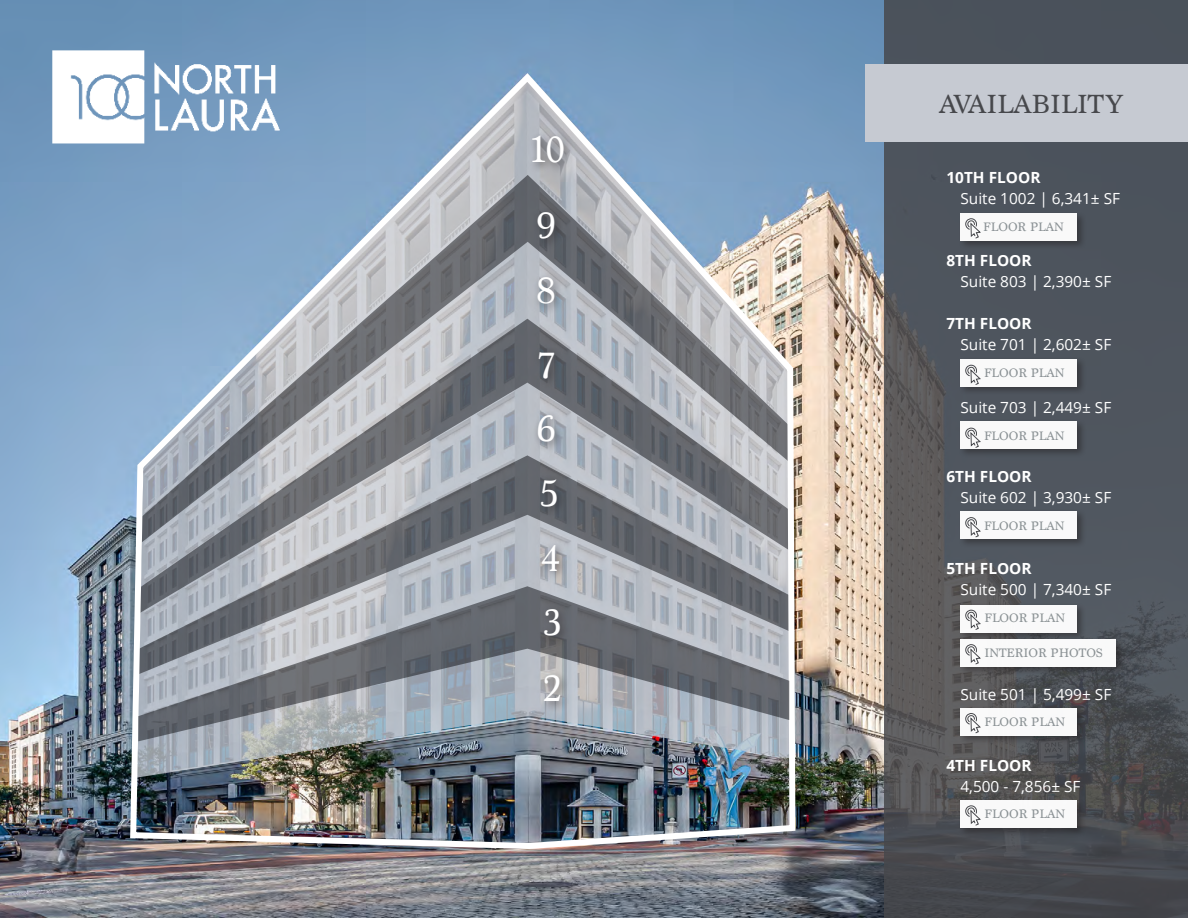
<style>
.page{position:relative;width:1188px;height:918px;background:#fff}
.page>*{position:absolute;margin:0;border:0;box-sizing:border-box;transform-origin:0 0}
.t1{font:38.55px "Marion";color:#fff}
.t2{font:27.6px "Marion";color:#47484c}
.t3{font:15.45px "Open Sans";color:#fff}
.t4{font:700 15.45px "Open Sans";color:#fff}
.t5{font:12.9px "Marion";color:#8d9497}
</style>
<div class="page">
<img style="left:0;top:0;width:884px;height:918px">
<svg style="left:884px;top:0;width:304px;height:918px;background:#4f5359"></svg>
<div style="left:958px;top:211px;width:129px;height:40px;background:#231f20;opacity:.53"></div>
<div style="left:960px;top:213px;width:117px;height:28px;background:#fff"></div>
<svg style="left:965px;top:218px;width:16px;height:21px"></svg>
<div style="left:958px;top:356px;width:129px;height:40px;background:#231f20;opacity:.53"></div>
<div style="left:960px;top:359px;width:117px;height:27px;background:#fff"></div>
<svg style="left:965px;top:365px;width:16px;height:20px"></svg>
<div style="left:958px;top:419px;width:129px;height:40px;background:#231f20;opacity:.53"></div>
<div style="left:960px;top:422px;width:117px;height:27px;background:#fff"></div>
<svg style="left:965px;top:428px;width:16px;height:20px"></svg>
<div style="left:958px;top:508px;width:129px;height:40px;background:#231f20;opacity:.53"></div>
<div style="left:960px;top:511px;width:117px;height:28px;background:#fff"></div>
<svg style="left:965px;top:517px;width:16px;height:21px"></svg>
<div style="left:958px;top:602px;width:129px;height:40px;background:#231f20;opacity:.53"></div>
<div style="left:960px;top:605px;width:117px;height:27px;background:#fff"></div>
<svg style="left:965px;top:610px;width:16px;height:20px"></svg>
<div style="left:958px;top:637px;width:168px;height:40px;background:#231f20;opacity:.53"></div>
<div style="left:960px;top:639px;width:156px;height:28px;background:#fff"></div>
<svg style="left:965px;top:644px;width:16px;height:21px"></svg>
<div style="left:958px;top:706px;width:129px;height:40px;background:#231f20;opacity:.53"></div>
<div style="left:960px;top:708px;width:117px;height:28px;background:#fff"></div>
<svg style="left:965px;top:713px;width:16px;height:21px"></svg>
<div style="left:958px;top:798px;width:129px;height:40px;background:#231f20;opacity:.53"></div>
<div style="left:960px;top:801px;width:117px;height:27px;background:#fff"></div>
<svg style="left:965px;top:805px;width:16px;height:21px"></svg>
<div style="left:866px;top:65px;width:322px;height:77px;background:#c6cad2"></div>
<img style="left:127px;top:69px;width:671px;height:783px">
<svg style="left:138px;top:586px;width:651px;height:155px;background:#91979f"></svg>
<div style="left:539px;top:670px;width:32px;height:42px;background:#231f20;opacity:.64"></div>
<div style="left:539px;top:604px;width:31px;height:43px;background:#231f20;opacity:.64"></div>
<div style="left:537px;top:540px;width:32px;height:41px;background:#231f20;opacity:.64"></div>
<div style="left:536px;top:475px;width:31px;height:42px;background:#231f20;opacity:.64"></div>
<div style="left:532px;top:410px;width:33px;height:42px;background:#231f20;opacity:.64"></div>
<div style="left:534px;top:347px;width:30px;height:42px;background:#231f20;opacity:.64"></div>
<div style="left:533px;top:272px;width:32px;height:43px;background:#231f20;opacity:.64"></div>
<div style="left:533px;top:207px;width:32px;height:43px;background:#231f20;opacity:.64"></div>
<div style="left:528px;top:131px;width:46px;height:43px;background:#231f20;opacity:.64"></div>
<img style="left:43px;top:35px;width:247px;height:123px">
<h1 class="t1" style="left:531px;top:127px;width:35px">10</h1>
<h1 class="t1" style="left:537px;top:203px;width:21px">9</h1>
<h1 class="t1" style="left:537px;top:268px;width:21px">8</h1>
<h1 class="t1" style="left:538px;top:342px;width:18px">7</h1>
<h1 class="t1" style="left:537px;top:406px;width:21px">6</h1>
<h1 class="t1" style="left:540px;top:470px;width:19px">5</h1>
<h1 class="t1" style="left:541px;top:535px;width:20px">4</h1>
<h1 class="t1" style="left:543px;top:600px;width:19px">3</h1>
<h1 class="t1" style="left:543px;top:666px;width:20px">2</h1>
<h2 class="t2" style="left:939px;top:88px;width:186px">AVAILABILITY</h2>
<p class="t4" style="left:946px;top:166px;width:95px">10TH FLOOR</p>
<p class="t3" style="left:960px;top:187px;width:161px">Suite 1002 | 6,341± SF</p>
<p class="t5" style="left:983px;top:219px;width:82px">FLOOR PLAN</p>
<p class="t4" style="left:946px;top:250px;width:87px">8TH FLOOR</p>
<p class="t3" style="left:960px;top:271px;width:152px">Suite 803 | 2,390± SF</p>
<p class="t4" style="left:946px;top:313px;width:87px">7TH FLOOR</p>
<p class="t3" style="left:960px;top:334px;width:152px">Suite 701 | 2,602± SF</p>
<p class="t5" style="left:984px;top:365px;width:82px">FLOOR PLAN</p>
<p class="t3" style="left:960px;top:397px;width:152px">Suite 703 | 2,449± SF</p>
<p class="t5" style="left:984px;top:428px;width:82px">FLOOR PLAN</p>
<p class="t4" style="left:946px;top:465px;width:87px">6TH FLOOR</p>
<p class="t3" style="left:960px;top:487px;width:152px">Suite 602 | 3,930± SF</p>
<p class="t5" style="left:984px;top:518px;width:82px">FLOOR PLAN</p>
<p class="t4" style="left:946px;top:558px;width:87px">5TH FLOOR</p>
<p class="t3" style="left:960px;top:579px;width:152px">Suite 500 | 7,340± SF</p>
<p class="t5" style="left:984px;top:610px;width:82px">FLOOR PLAN</p>
<p class="t5" style="left:984px;top:645px;width:120px">INTERIOR PHOTOS</p>
<p class="t3" style="left:960px;top:684px;width:152px">Suite 501 | 5,499± SF</p>
<p class="t5" style="left:984px;top:714px;width:82px">FLOOR PLAN</p>
<p class="t4" style="left:946px;top:755px;width:87px">4TH FLOOR</p>
<p class="t3" style="left:960px;top:776px;width:122px">4,500 - 7,856± SF</p>
<p class="t5" style="left:984px;top:806px;width:82px">FLOOR PLAN</p>
</div>
